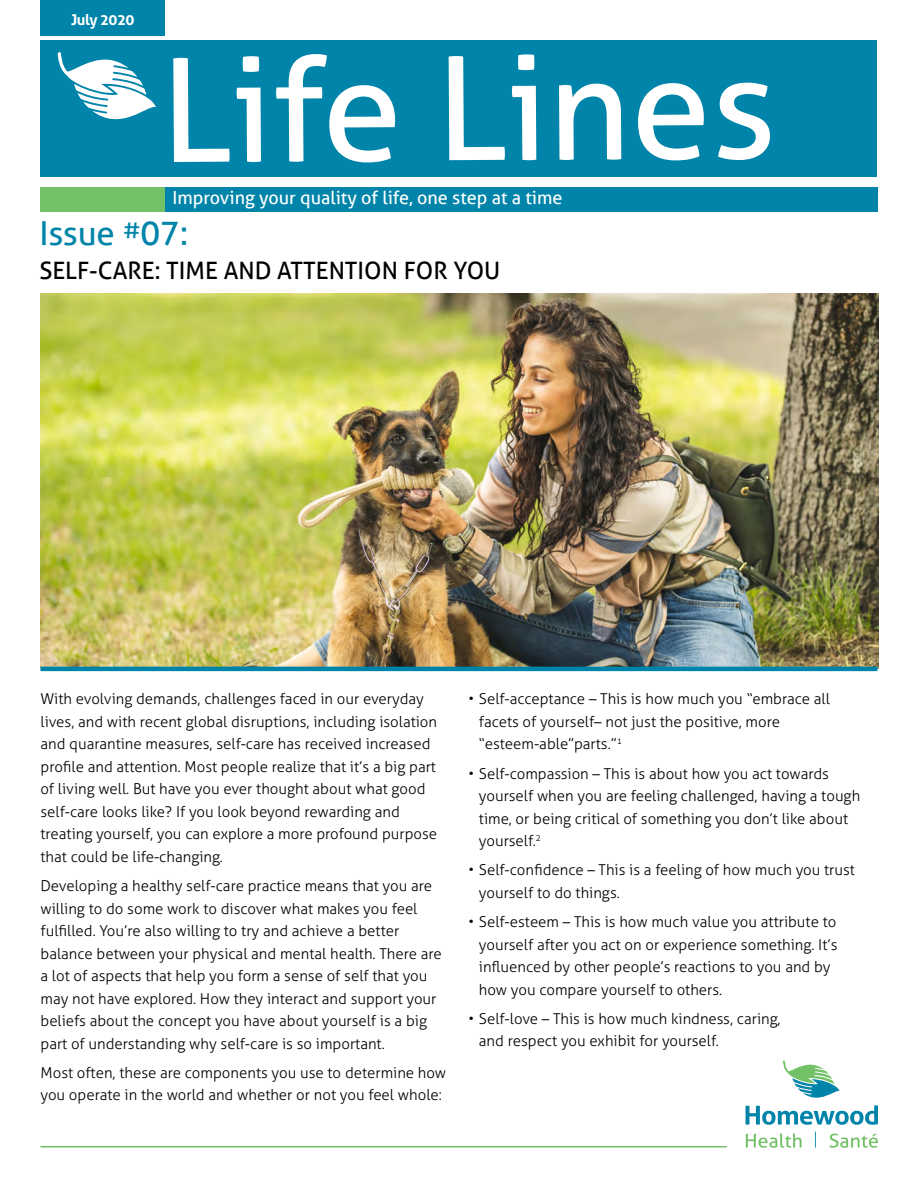
<style>
.page{position:relative;width:918px;height:1188px;background:#fff}
.page>*{position:absolute;margin:0;border:0;box-sizing:border-box;transform-origin:0 0}
.t1{font:144px "Aller";letter-spacing:-.01em;color:#fff}
.t2{font:33px "Aller";color:#0084a9}
.t3{font:24px "Aller";color:#000}
.t4{font:18px "Aller";color:#fff}
.t5{font:300 15px/22.5px "Aller";color:#000}
.t6{font:700 15px "Aller";letter-spacing:-.03em;color:#fff}
</style>
<div class="page">
<img style="left:40px;top:294px;width:838px;height:373px">
<div style="left:40px;top:40px;width:838px;height:137px;background:#0084a9"></div>
<div style="left:40px;top:187px;width:125px;height:25px;background:#73c167"></div>
<div style="left:40px;top:0;width:125px;height:35px;background:#0084a9"></div>
<div style="left:165px;top:187px;width:713px;height:25px;background:#0084a9"></div>
<svg style="left:58px;top:52px;width:98px;height:68px"></svg>
<hr style="left:40px;top:1146px;width:687px;height:2px;background:#73c167">
<svg style="left:746px;top:1060px;width:132px;height:65px"></svg>
<svg style="left:746px;top:1133px;width:56px;height:15px"></svg>
<svg style="left:830px;top:1134px;width:48px;height:14px"></svg>
<svg style="left:815px;top:1132px;width:1px;height:16px"></svg>
<hr style="left:40px;top:667px;width:838px;height:4px;background:#0084a9">
<p class="t6" style="left:71px;top:11px;width:65px">July 2020</p>
<h1 class="t1" style="left:161px;top:22px;width:618px">Life Lines</h1>
<p class="t4" style="left:172px;top:187px;width:391px">Improving your quality of life, one step at a time</p>
<h2 class="t2" style="left:39px;top:213px;width:150px">Issue <sup>#</sup>07:</h2>
<h3 class="t3" style="left:39px;top:256px;width:462px">SELF-CARE: TIME AND ATTENTION FOR YOU</h3>
<p class="t5" style="left:40px;top:688px;width:398px">With evolving demands, challenges faced in our everyday lives, and with recent global disruptions, including isolation and quarantine measures, self-care has received increased profile and attention. Most people realize that it’s a big part of living well. But have you ever thought about what good self-care looks like? If you look beyond rewarding and treating yourself, you can explore a more profound purpose that could be life-changing.</p>
<p class="t5" style="left:40px;top:875px;width:403px">Developing a healthy self-care practice means that you are willing to do some work to discover what makes you feel fulfilled. You’re also willing to try and achieve a better balance between your physical and mental health. There are a lot of aspects that help you form a sense of self that you may not have explored. How they interact and support your beliefs about the concept you have about yourself is a big part of understanding why self-care is so important.</p>
<p class="t5" style="left:40px;top:1061px;width:407px">Most often, these are components you use to determine how you operate in the world and whether or not you feel whole:</p>
<p class="t5" style="left:479px;top:688px;width:353px;text-indent:-10px">• Self-acceptance – This is how much you “embrace all facets of yourself– not just the positive, more “esteem-able”parts.”<sup>1</sup></p>
<p class="t5" style="left:479px;top:762px;width:383px;text-indent:-10px">• Self-compassion – This is about how you act towards yourself when you are feeling challenged, having a tough time, or being critical of something you don’t like about yourself.<sup>2</sup></p>
<p class="t5" style="left:479px;top:859px;width:378px;text-indent:-10px">• Self-confidence – This is a feeling of how much you trust yourself to do things.</p>
<p class="t5" style="left:479px;top:911px;width:360px;text-indent:-10px">• Self-esteem – This is how much value you attribute to yourself after you act on or experience something. It’s influenced by other people’s reactions to you and by how you compare yourself to others.</p>
<p class="t5" style="left:479px;top:1007px;width:303px;text-indent:-10px">• Self-love – This is how much kindness, caring, and respect you exhibit for yourself.</p>
</div>
